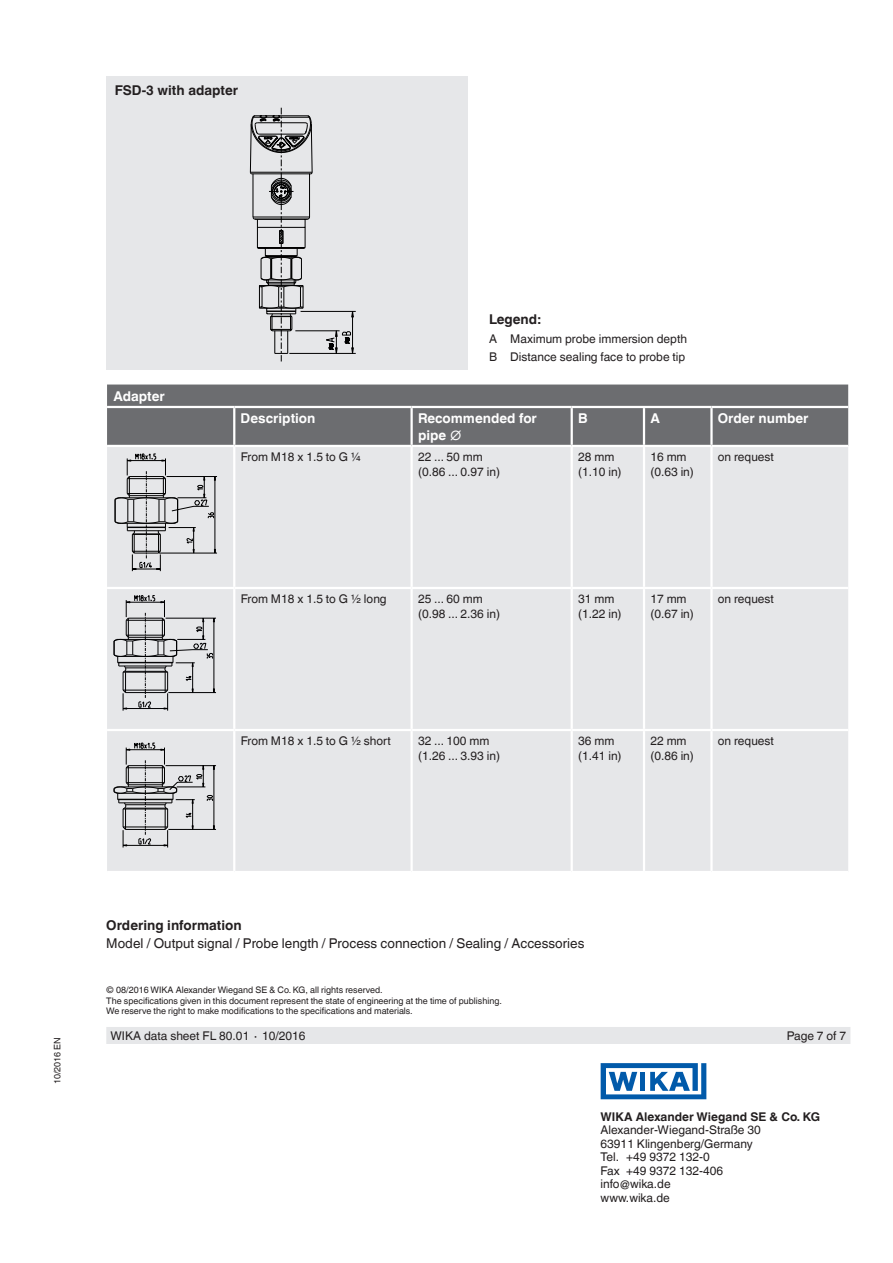
<style>
.page{position:relative;width:893px;height:1263px;background:#fff}
.page>*{position:absolute;margin:0;border:0;box-sizing:border-box;transform-origin:0 0}
.t1{font:13.5px "Helvetica World";color:#231f20}
.t2{font:700 13.5px/16.5px "Helvetica World";color:#fff}
.t3{font:700 13.5px "Helvetica World";color:#231f20}
.t4{font:12px/15px "Helvetica World";color:#231f20}
.t5{font:700 12px "Helvetica World";color:#231f20}
.t6{font:9px/10.5px "Helvetica World";color:#231f20}
.s1{font-weight:400}
</style>
<div class="page">
<div style="left:106px;top:1027px;width:744px;height:17px;background:#e6e7e9"></div>
<svg style="left:601px;top:1063px;width:105px;height:36px"></svg>
<svg style="left:107px;top:384px;width:741px;height:61px;background:#6e6f72"></svg>
<div style="left:107px;top:447px;width:741px;height:424px;background:#e6e7e9"></div>
<hr style="left:107px;top:406px;width:127px;height:2px;background:#fff">
<hr style="left:234px;top:406px;width:178px;height:2px;background:#fff">
<hr style="left:233px;top:408px;width:2px;height:37px;background:#fff">
<hr style="left:412px;top:406px;width:160px;height:2px;background:#fff">
<hr style="left:410px;top:408px;width:3px;height:37px;background:#fff">
<hr style="left:572px;top:406px;width:72px;height:2px;background:#fff">
<hr style="left:571px;top:408px;width:2px;height:37px;background:#fff">
<hr style="left:644px;top:406px;width:67px;height:2px;background:#fff">
<hr style="left:643px;top:408px;width:2px;height:37px;background:#fff">
<hr style="left:711px;top:406px;width:137px;height:2px;background:#fff">
<hr style="left:710px;top:408px;width:3px;height:37px;background:#fff">
<hr style="left:233px;top:447px;width:2px;height:140px;background:#fff">
<hr style="left:410px;top:447px;width:3px;height:140px;background:#fff">
<hr style="left:571px;top:447px;width:2px;height:140px;background:#fff">
<hr style="left:643px;top:447px;width:2px;height:140px;background:#fff">
<hr style="left:710px;top:447px;width:3px;height:140px;background:#fff">
<hr style="left:107px;top:587px;width:127px;height:2px;background:#fff">
<hr style="left:234px;top:587px;width:178px;height:2px;background:#fff">
<hr style="left:233px;top:589px;width:2px;height:140px;background:#fff">
<hr style="left:412px;top:587px;width:160px;height:2px;background:#fff">
<hr style="left:410px;top:589px;width:3px;height:140px;background:#fff">
<hr style="left:572px;top:587px;width:72px;height:2px;background:#fff">
<hr style="left:571px;top:589px;width:2px;height:140px;background:#fff">
<hr style="left:644px;top:587px;width:67px;height:2px;background:#fff">
<hr style="left:643px;top:589px;width:2px;height:140px;background:#fff">
<hr style="left:711px;top:587px;width:137px;height:2px;background:#fff">
<hr style="left:710px;top:589px;width:3px;height:140px;background:#fff">
<hr style="left:107px;top:729px;width:127px;height:2px;background:#fff">
<hr style="left:234px;top:729px;width:178px;height:2px;background:#fff">
<hr style="left:233px;top:731px;width:2px;height:140px;background:#fff">
<hr style="left:412px;top:729px;width:160px;height:2px;background:#fff">
<hr style="left:410px;top:731px;width:3px;height:140px;background:#fff">
<hr style="left:572px;top:729px;width:72px;height:2px;background:#fff">
<hr style="left:571px;top:731px;width:2px;height:140px;background:#fff">
<hr style="left:644px;top:729px;width:67px;height:2px;background:#fff">
<hr style="left:643px;top:731px;width:2px;height:140px;background:#fff">
<hr style="left:711px;top:729px;width:137px;height:2px;background:#fff">
<hr style="left:710px;top:731px;width:3px;height:140px;background:#fff">
<div style="left:113px;top:452px;width:107px;height:130px;background:#e6e7e9"></div>
<svg style="left:114px;top:453px;width:103px;height:119px"></svg>
<div style="left:113px;top:594px;width:107px;height:130px;background:#e6e7e9"></div>
<svg style="left:113px;top:595px;width:103px;height:116px"></svg>
<div style="left:113px;top:736px;width:107px;height:130px;background:#e6e7e9"></div>
<svg style="left:113px;top:742px;width:103px;height:106px"></svg>
<div style="left:106px;top:77px;width:362px;height:293px;background:#e6e7e9"></div>
<svg style="left:249px;top:107px;width:107px;height:255px"></svg>
<p class="t3" style="left:115px;top:82px;width:125px">FSD-3 with adapter</p>
<p class="t2" style="left:113px;top:388px;width:53px">Adapter</p>
<p class="t3" style="left:489px;top:311px;width:54px">Legend:</p>
<p class="t4" style="left:489px;top:330px;width:199px;line-height:17.9px">A Maximum probe immersion depth<br>B Distance sealing face to probe tip</p>
<p class="t2" style="left:241px;top:410px;width:76px">Description</p>
<p class="t2" style="left:418px;top:410px;width:120px">Recommended for pipe <span class="s1">∅</span></p>
<p class="t2" style="left:578px;top:410px;width:11px">B</p>
<p class="t2" style="left:650px;top:410px;width:11px">A</p>
<p class="t2" style="left:718px;top:410px;width:92px">Order number</p>
<p class="t4" style="left:241px;top:449px;width:122px">From M18 x 1.5 to G ¼</p>
<p class="t4" style="left:418px;top:449px;width:84px">22 ... 50 mm (0.86 ... 0.97 in)</p>
<p class="t4" style="left:578px;top:449px;width:45px">28 mm (1.10 in)</p>
<p class="t4" style="left:650px;top:449px;width:45px">16 mm (0.63 in)</p>
<p class="t4" style="left:718px;top:449px;width:58px">on request</p>
<p class="t4" style="left:241px;top:591px;width:147px">From M18 x 1.5 to G ½ long</p>
<p class="t4" style="left:418px;top:591px;width:84px">25 ... 60 mm (0.98 ... 2.36 in)</p>
<p class="t4" style="left:578px;top:591px;width:45px">31 mm (1.22 in)</p>
<p class="t4" style="left:650px;top:591px;width:45px">17 mm (0.67 in)</p>
<p class="t4" style="left:718px;top:591px;width:58px">on request</p>
<p class="t4" style="left:241px;top:733px;width:152px">From M18 x 1.5 to G ½ short</p>
<p class="t4" style="left:418px;top:733px;width:84px">32 ... 100 mm (1.26 ... 3.93 in)</p>
<p class="t4" style="left:578px;top:733px;width:45px">36 mm (1.41 in)</p>
<p class="t4" style="left:650px;top:733px;width:45px">22 mm (0.86 in)</p>
<p class="t4" style="left:718px;top:733px;width:58px">on request</p>
<p class="t6" style="left:52px;top:1084px;width:49px;rotate:-90deg">10/2016 EN</p>
<p class="t3" style="left:106px;top:917px;width:137px">Ordering information</p>
<p class="t1" style="left:106px;top:935px;width:480px">Model / Output signal / Probe length / Process connection / Sealing / Accessories</p>
<p class="t6" style="left:106px;top:985px;width:397px">© 08/2016 WIKA Alexander Wiegand SE &amp; Co. KG, all rights reserved.<br>The specifications given in this document represent the state of engineering at the time of publishing.<br>We reserve the right to make modifications to the specifications and materials.</p>
<p class="t4" style="left:111px;top:1028px;width:197px">WIKA data sheet FL 80.01 ∙ 10/2016</p>
<p class="t4" style="left:787px;top:1028px;width:61px">Page 7 of 7</p>
<p class="t5" style="left:601px;top:1109px;width:221px">WIKA Alexander Wiegand SE &amp; Co. KG</p>
<p class="t4" style="left:601px;top:1123px;width:162px;line-height:13.5px">Alexander-Wiegand-Straße 30<br>63911 Klingenberg/Germany<br>Tel. +49 9372 132-0<br>Fax +49 9372 132-406 info@wika.de<br>www.wika.de</p>
</div>
